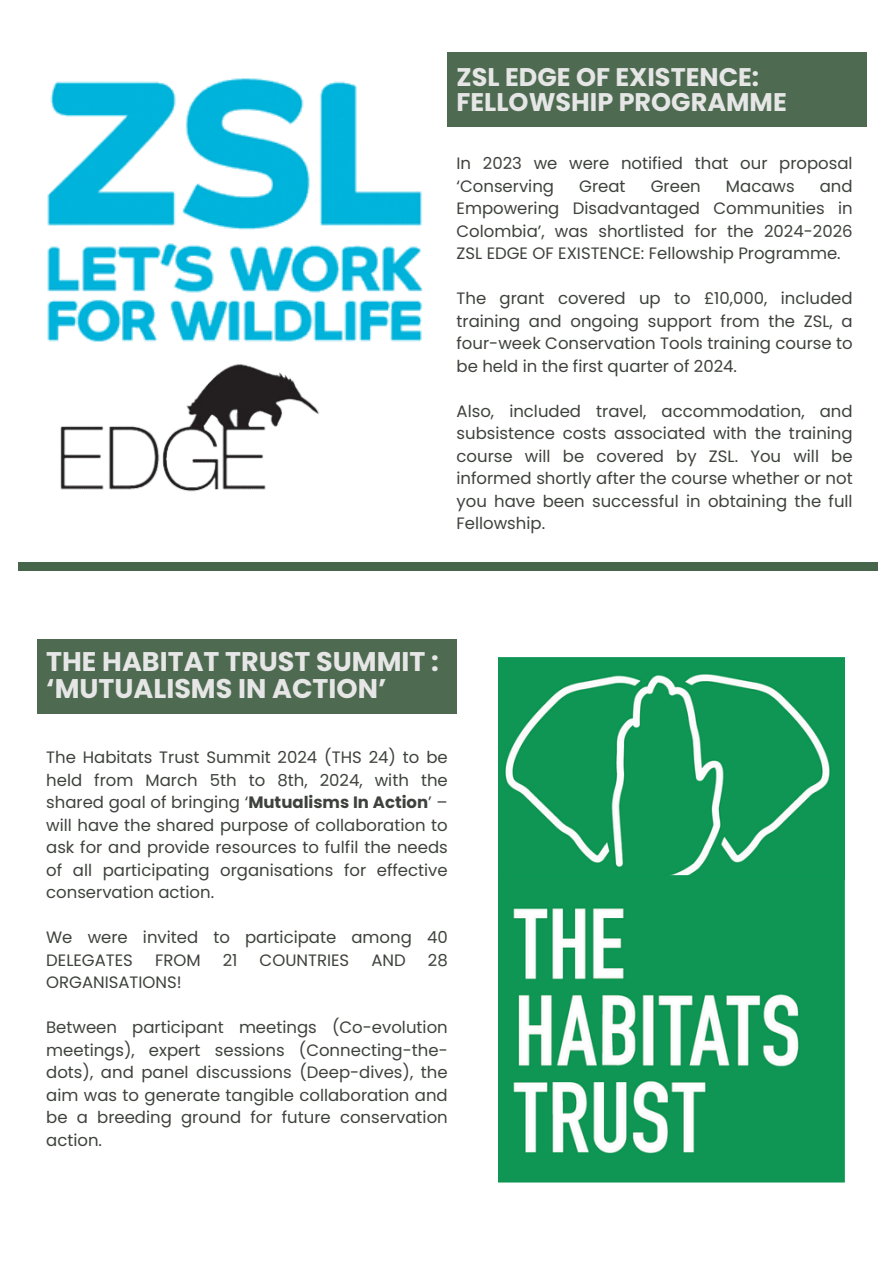
<style>
.page{position:relative;width:894px;height:1264px;background:#fff}
.page>*{position:absolute;margin:0;border:0;box-sizing:border-box;transform-origin:0 0}
.t1{font:700 27px/27px "Poppins";color:#e6e6e6}
.t2{font:700 25.5px/24.8px "Poppins";color:#e6e6e6}
.t3{font:16.5px/22.5px "Poppins";color:#3e423c;text-align:justify}
.s1{font-weight:700}
</style>
<div class="page">
<img style="left:498px;top:657px;width:346px;height:218px">
<div style="left:447px;top:52px;width:419px;height:75px;background:#4e6b52"></div>
<div style="left:37px;top:638px;width:419px;height:75px;background:#4e6b52"></div>
<div style="left:18px;top:562px;width:859px;height:9px;background:#47654b"></div>
<img style="left:498px;top:875px;width:346px;height:307px">
<img style="left:47px;top:78px;width:376px;height:264px">
<img style="left:60px;top:364px;width:259px;height:128px">
<h1 class="t2" style="left:456px;top:65px;width:331px">ZSL EDGE OF EXISTENCE:<br>FELLOWSHIP PROGRAMME</h1>
<p class="t3" style="left:456px;top:152px;width:397px">In 2023 we were notified that our proposal ‘Conserving</p>
<p class="t3" style="left:456px;top:174px;width:397px;text-indent:363px">and Empowering Disadvantaged Communities in Colombia’, was shortlisted for the 2024-2026<br>ZSL EDGE OF EXISTENCE: Fellowship Programme.</p>
<p class="t3" style="left:456px;top:287px;width:397px">The grant covered up to £10,000, included training and ongoing support from the ZSL, a four-week Conservation Tools training course to be held in the first quarter of 2024.</p>
<p class="t3" style="left:456px;top:399px;width:397px">Also, included travel, accommodation, and subsistence costs associated with the training course will be covered by ZSL. You will be informed shortly after the course whether or not you have been successful in obtaining the full Fellowship.</p>
<p class="t3" style="left:579px;top:174px;width:48px">Great</p>
<p class="t3" style="left:650px;top:174px;width:51px">Green</p>
<p class="t3" style="left:725px;top:174px;width:70px">Macaws</p>
<h1 class="t1" style="left:46px;top:647px;width:394px">THE HABITAT TRUST SUMMIT : ‘MUTUALISMS IN ACTION’</h1>
<p class="t3" style="left:46px;top:746px;width:403px">The Habitats Trust Summit 2024 (THS 24) to be held from March 5th to 8th, 2024, with the shared goal of bringing ‘<span class="s1">Mutualisms In Action</span>’ – will have the shared purpose of collaboration to ask for and provide resources to fulfil the needs of all participating organisations for effective conservation action.</p>
<p class="t3" style="left:46px;top:926px;width:403px">We were invited to participate among 40<br>DELEGATES</p>
<p class="t3" style="left:155px;top:948px;width:47px">FROM</p>
<p class="t3" style="left:223px;top:948px;width:16px">21</p>
<p class="t3" style="left:259px;top:948px;width:91px">COUNTRIES</p>
<p class="t3" style="left:371px;top:948px;width:36px">AND</p>
<p class="t3" style="left:428px;top:948px;width:21px">28</p>
<p class="t3" style="left:46px;top:971px;width:137px">ORGANISATIONS!</p>
<p class="t3" style="left:46px;top:1016px;width:403px">Between participant meetings (Co-evolution meetings), expert sessions (Connecting-the&shy;dots), and panel discussions (Deep-dives), the aim was to generate tangible collaboration and be a breeding ground for future conservation action.</p>
</div>
